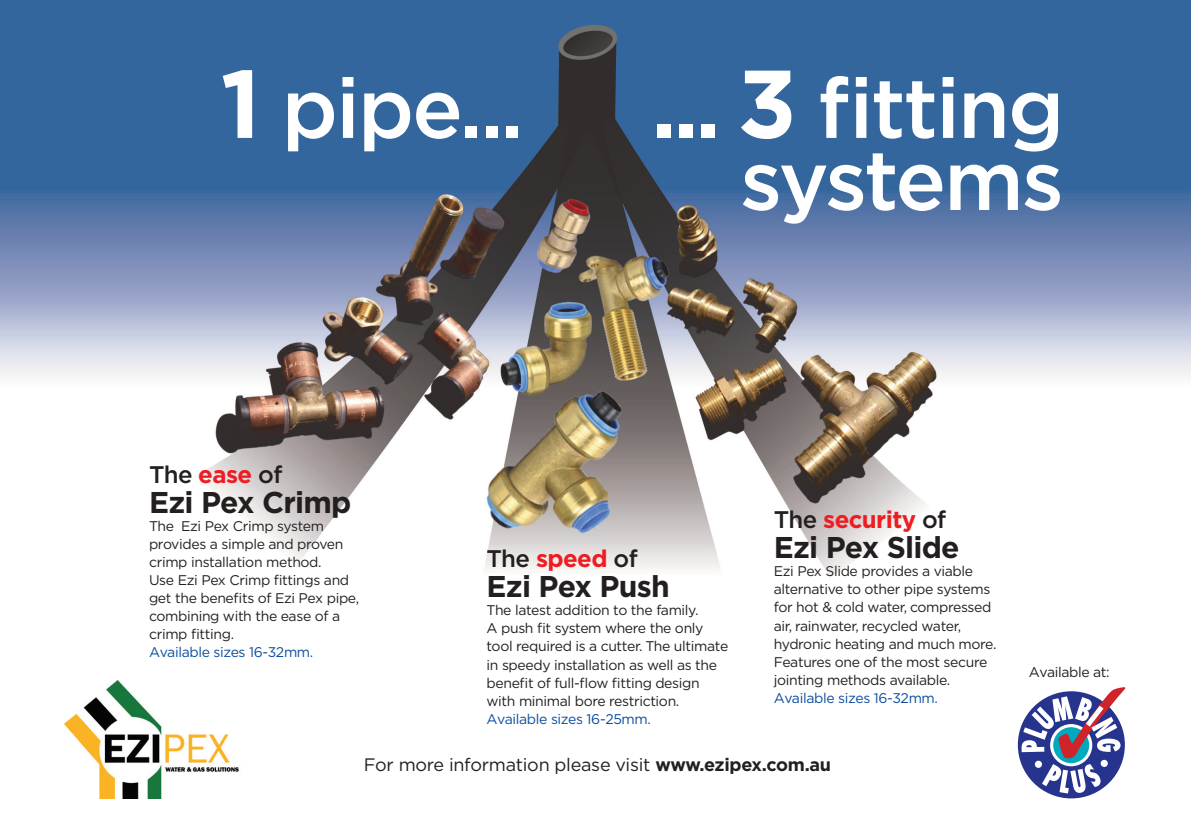
<style>
.page{position:relative;width:1191px;height:840px;background:#fff}
.page>*{position:absolute;margin:0;border:0;box-sizing:border-box;transform-origin:0 0}
.t1{font:500 84px/72px "Gotham";letter-spacing:-.025em;color:#fff;text-align:right}
.t2{font:700 30px "Gotham";letter-spacing:-.025em;color:#231f20}
.t3{font:500 24px "Gotham";letter-spacing:-.025em;color:#231f20}
.t4{font:700 24px "Gotham";letter-spacing:-.025em;color:#ee1d23}
.t5{font:18px "Gotham";letter-spacing:-.015em;color:#231f20}
.t6{font:14px/18px "Gotham";letter-spacing:-.025em;color:#231f20}
.t7{font:14px "Gotham";letter-spacing:-.025em;color:#0d4da1}
.s1{font-weight:700;font-size:96px}
.s2{font-weight:700}
.s3{font-weight:700;color:#ee1d23}
.s4{font-weight:500;color:#231f20}
</style>
<div class="page">
<img style="left:0;top:0;width:1191px;height:577px">
<img style="left:64px;top:680px;width:175px;height:117px">
<div style="left:1013px;top:686px;width:116px;height:116px;border:5px solid #fff;border-radius:50%"></div>
<svg style="left:1021px;top:686px;width:104px;height:107px"></svg>
<svg style="left:1100px;top:759px;width:7px;height:7px"></svg>
<svg style="left:1034px;top:760px;width:8px;height:7px"></svg>
<h1 class="t1" style="left:220px;top:73px;width:305px"><span class="s1">1</span> pipe...</h1>
<h1 class="t1" style="left:652px;top:73px;width:414px"><span class="s2">...</span> <span class="s1">3</span> fitting systems</h1>
<h3 class="t3" style="left:149px;top:460px;width:135px">The <span class="s3">ease</span> of</h3>
<h2 class="t2" style="left:149px;top:484px;width:204px">Ezi Pex Crimp</h2>
<p class="t6" style="left:149px;top:517px;width:212px">The Ezi Pex Crimp system provides a simple and proven crimp installation method.<br>Use Ezi Pex Crimp fittings and get the benefits of Ezi Pex pipe, combining with the ease of a crimp fitting.</p>
<p class="t7" style="left:149px;top:646px;width:166px">Available sizes 16-32mm.</p>
<h3 class="t3" style="left:486px;top:544px;width:153px">The <span class="s3">speed</span> of</h3>
<h2 class="t2" style="left:486px;top:569px;width:185px">Ezi Pex Push</h2>
<p class="t6" style="left:486px;top:602px;width:243px">The latest addition to the family.<br>A push fit system where the only tool required is a cutter. The ultimate in speedy installation as well as the benefit of full-flow fitting design with minimal bore restriction.</p>
<p class="t7" style="left:486px;top:713px;width:166px">Available sizes 16-25mm.</p>
<h3 class="t4" style="left:773px;top:505px;width:174px"><span class="s4">The</span> security <span class="s4">of</span></h3>
<h2 class="t2" style="left:773px;top:530px;width:187px">Ezi Pex Slide</h2>
<p class="t6" style="left:773px;top:563px;width:224px">Ezi Pex Slide provides a viable alternative to other pipe systems for hot &amp; cold water, compressed air, rainwater, recycled water, hydronic heating and much more.<br>Features one of the most secure jointing methods available.</p>
<p class="t7" style="left:773px;top:692px;width:166px">Available sizes 16-32mm.</p>
<p class="t5" style="left:364px;top:757px;width:469px">For more information please visit <span class="s2">www.ezipex.com.au</span></p>
<p class="t6" style="left:1028px;top:663px;width:83px">Available at:</p>
</div>
